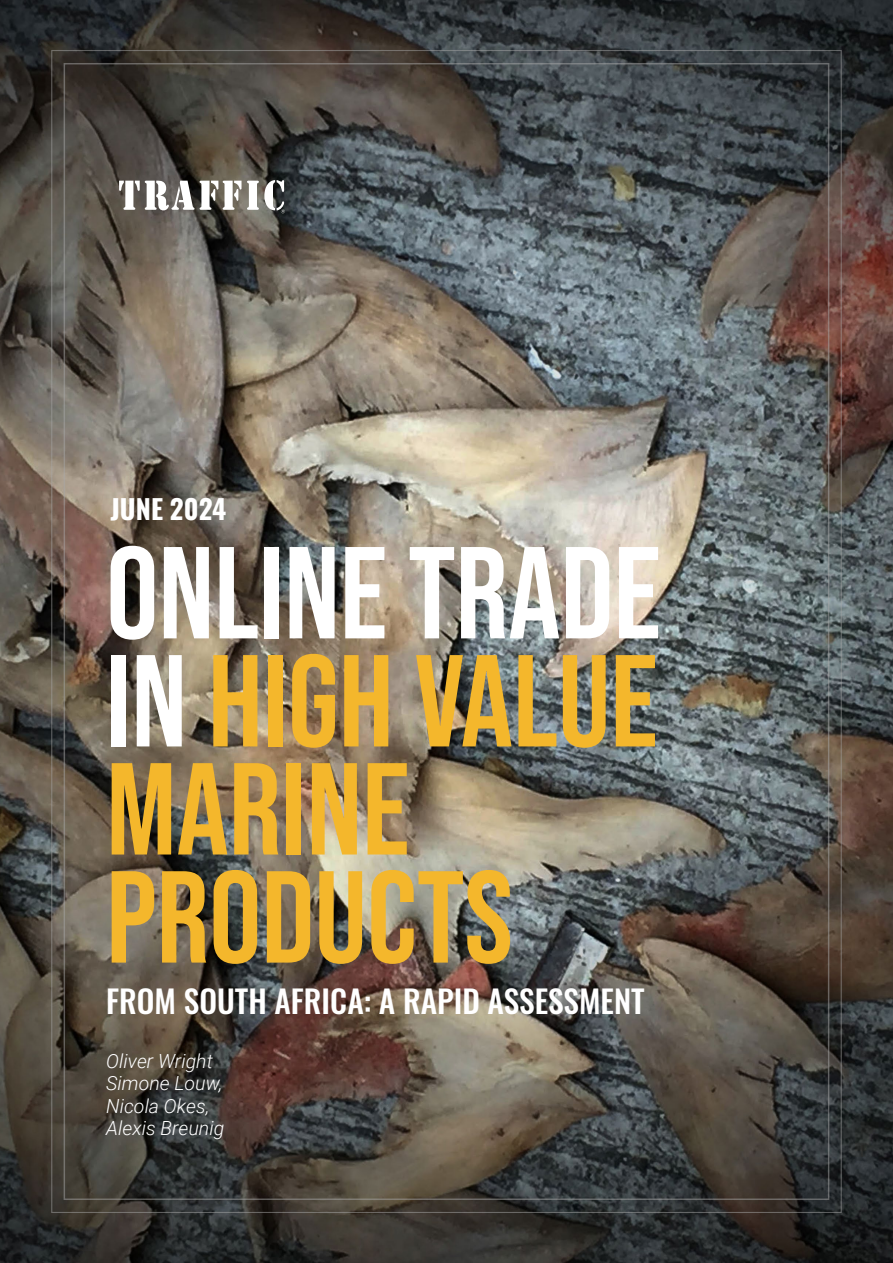
<style>
.page{position:relative;width:893px;height:1263px;background:#fff}
.page>*{position:absolute;margin:0;border:0;box-sizing:border-box;transform-origin:0 0}
.t1{font:130.5px/108px "Bebas Neue";color:#f4b72c}
.t2{font:500 31.5px "Oswald";color:#fff}
.t3{font:700 27px "Oswald";color:#fff}
.t4{font:italic 300 19.5px/22.5px "Roboto";color:#fff}
.s1{color:#fff}
</style>
<div class="page">
<img style="left:0;top:0;width:893px;height:1263px">
<svg style="left:119px;top:181px;width:75px;height:29px"></svg>
<svg style="left:200px;top:180px;width:85px;height:33px"></svg>
<h3 class="t3" style="left:111px;top:494px;width:117px">JUNE 2024</h3>
<h1 class="t1" style="left:106px;top:538px;width:556px"><span class="s1">ONLINE TRADE in</span> HIGH VALUE<br>MARINE<br>PRODUCTS</h1>
<h2 class="t2" style="left:106px;top:985px;width:540px">FROM SOUTH AFRICA: A RAPID ASSESSMENT</h2>
<p class="t4" style="left:106px;top:1049px;width:120px">Oliver Wright<br>Simone Louw,<br>Nicola Okes,<br>Alexis Breunig</p>
</div>
